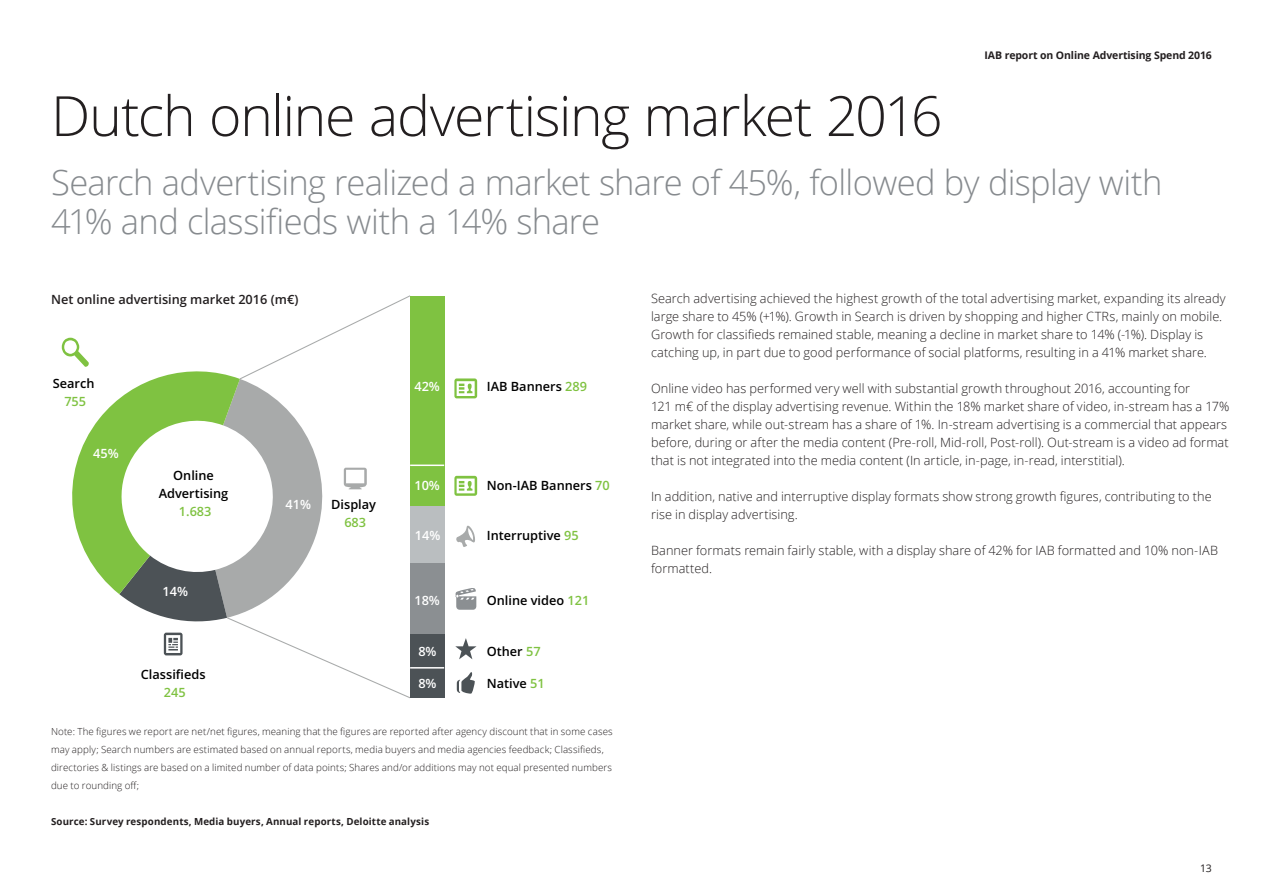
<style>
.page{position:relative;width:1263px;height:893px;background:#fff}
.page>*{position:absolute;margin:0;border:0;box-sizing:border-box;transform-origin:0 0}
.t1{font:300 55.5px "Open Sans";letter-spacing:-.025em;color:#231f20}
.t2{font:300 34.5px/39px "Open Sans";letter-spacing:-.02em;color:#868a8e}
.t3{font:300 12.75px/18px "Open Sans";color:#231f20}
.t4{font:600 12.75px/18px "Open Sans";color:#000001;text-align:center}
.t5{font:600 12.75px "Open Sans";color:#231f20}
.t6{font:600 12.75px "Open Sans";color:#fff}
.t7{font:600 12.75px "Open Sans";color:#7fc241}
.t8{font:700 10.5px "Open Sans";letter-spacing:-.01em;color:#231f20}
.t9{font:10.5px "Open Sans";color:#231f20}
.t10{font:300 9.75px/18px "Open Sans";letter-spacing:.015em;color:#231f20}
.t11{font:700 9.75px "Open Sans";letter-spacing:.015em;color:#231f20}
.s1{color:#7fc241}
</style>
<div class="page">
<svg style="left:164px;top:633px;width:19px;height:22px"></svg>
<svg style="left:61px;top:338px;width:165px;height:284px"></svg>
<svg style="left:226px;top:295px;width:184px;height:404px"></svg>
<div style="left:410px;top:668px;width:34px;height:30px;background:#4c5256"></div>
<div style="left:410px;top:633px;width:34px;height:35px;background:#4c5256"></div>
<div style="left:410px;top:563px;width:34px;height:70px;background:#8b8f92"></div>
<div style="left:410px;top:506px;width:34px;height:57px;background:#babec0"></div>
<div style="left:410px;top:465px;width:34px;height:41px;background:#7fc241"></div>
<div style="left:410px;top:296px;width:34px;height:169px;background:#7fc241"></div>
<hr style="left:410px;top:465px;width:34px;height:1px;background:#fff">
<hr style="left:410px;top:667px;width:34px;height:2px;background:#fff">
<svg style="left:454px;top:378px;width:23px;height:20px"></svg>
<svg style="left:456px;top:525px;width:19px;height:22px"></svg>
<svg style="left:455px;top:588px;width:21px;height:22px"></svg>
<svg style="left:457px;top:672px;width:18px;height:22px"></svg>
<svg style="left:454px;top:476px;width:23px;height:20px"></svg>
<svg style="left:455px;top:638px;width:21px;height:21px"></svg>
<p class="t8" style="left:984px;top:48px;width:229px">IAB report on Online Advertising Spend 2016</p>
<h1 class="t1" style="left:51px;top:78px;width:893px">Dutch online advertising market 2016</h1>
<h2 class="t2" style="left:51px;top:162px;width:1113px">Search advertising realized a market share of 45%, followed by display with<br>41% and classifieds with a 14% share</h2>
<p class="t5" style="left:51px;top:290px;width:249px">Net online advertising market 2016 (m€)</p>
<p class="t4" style="left:53px;top:374px;width:43px">Search</p>
<p class="t7" style="left:64px;top:392px;width:23px">755</p>
<p class="t6" style="left:93px;top:444px;width:27px">45%</p>
<p class="t4" style="left:159px;top:466px;width:71px">Online<br>Advertising</p>
<p class="t7" style="left:179px;top:502px;width:34px">1.683</p>
<p class="t6" style="left:162px;top:583px;width:27px">14%</p>
<p class="t6" style="left:285px;top:495px;width:27px">41%</p>
<p class="t4" style="left:331px;top:495px;width:46px">Display</p>
<p class="t7" style="left:344px;top:514px;width:23px">683</p>
<p class="t4" style="left:141px;top:665px;width:66px">Classifieds</p>
<p class="t7" style="left:164px;top:683px;width:23px">245</p>
<p class="t6" style="left:414px;top:378px;width:27px">42%</p>
<p class="t4" style="left:487px;top:377px;width:102px">IAB Banners <span class="s1">289</span></p>
<p class="t6" style="left:414px;top:477px;width:27px">10%</p>
<p class="t4" style="left:487px;top:476px;width:124px">Non-IAB Banners <span class="s1">70</span></p>
<p class="t6" style="left:415px;top:526px;width:27px">14%</p>
<p class="t4" style="left:487px;top:526px;width:93px">Interruptive <span class="s1">95</span></p>
<p class="t6" style="left:414px;top:591px;width:27px">18%</p>
<p class="t4" style="left:487px;top:591px;width:104px">Online video <span class="s1">121</span></p>
<p class="t6" style="left:418px;top:643px;width:20px">8%</p>
<p class="t6" style="left:418px;top:675px;width:20px">8%</p>
<p class="t4" style="left:487px;top:642px;width:55px">Other <span class="s1">57</span></p>
<p class="t4" style="left:487px;top:674px;width:59px">Native <span class="s1">51</span></p>
<p class="t10" style="left:51px;top:722px;width:563px">Note: The figures we report are net/net figures, meaning that the figures are reported after agency discount that in some cases may apply; Search numbers are estimated based on annual reports, media buyers and media agencies feedback; Classifieds, directories &amp; listings are based on a limited number of data points; Shares and/or additions may not equal presented numbers due to rounding off;</p>
<p class="t11" style="left:51px;top:815px;width:380px">Source: Survey respondents, Media buyers, Annual reports, Deloitte analysis</p>
<p class="t3" style="left:651px;top:289px;width:576px">Search advertising achieved the highest growth of the total advertising market, expanding its already large share to 45% (+1%). Growth in Search is driven by shopping and higher CTRs, mainly on mobile.<br>Growth for classifieds remained stable, meaning a decline in market share to 14% (-1%). Display is catching up, in part due to good performance of social platforms, resulting in a 41% market share.</p>
<p class="t3" style="left:651px;top:379px;width:580px">Online video has performed very well with substantial growth throughout 2016, accounting for<br>121 m€ of the display advertising revenue. Within the 18% market share of video, in-stream has a 17% market share, while out-stream has a share of 1%. In-stream advertising is a commercial that appears before, during or after the media content (Pre-roll, Mid-roll, Post-roll). Out-stream is a video ad format that is not integrated into the media content (In article, in-page, in-read, interstitial).</p>
<p class="t3" style="left:651px;top:487px;width:562px">In addition, native and interruptive display formats show strong growth figures, contributing to the rise in display advertising.</p>
<p class="t3" style="left:651px;top:541px;width:568px">Banner formats remain fairly stable, with a display share of 42% for IAB formatted and 10% non-IAB formatted.</p>
<p class="t9" style="left:1200px;top:860px;width:13px">13</p>
</div>
